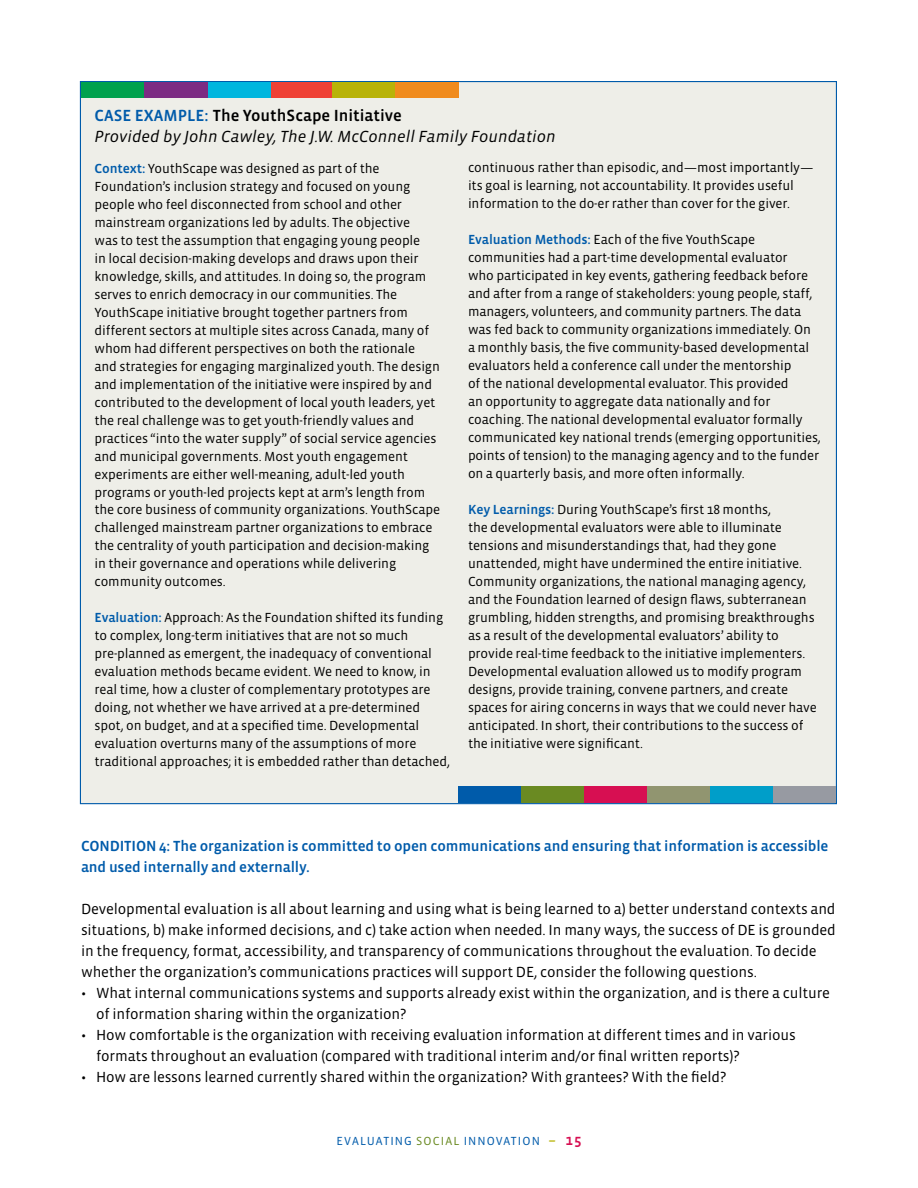
<style>
.page{position:relative;width:918px;height:1188px;background:#fff}
.page>*{position:absolute;margin:0;border:0;box-sizing:border-box;transform-origin:0 0}
.t1{font:italic 16.5px "Vista Sans";color:#000}
.t2{font:16.5px "Vista Sans Med";color:#000}
.t3{font:16.5px "Vista Sans Med";color:#005baa}
.t4{font:15px/21px "Vista Sans";letter-spacing:-.01em;color:#000}
.t5{font:15px/21px "Vista Sans Med";letter-spacing:-.01em;color:#005baa}
.t6{font:15px "Vista Sans Med";color:#d70f52}
.t7{font:13.5px/18px "Vista Sans";letter-spacing:-.01em;color:#000}
.t8{font:12px "Vista Sans";letter-spacing:.09em;color:#005baa}
.s1{color:#005baa}
.s2{font-family:"Vista Sans Med";color:#005baa}
.s3{color:#6a8a22}
.s4{font-family:"Vista Sans";font-size:12px;color:#005baa}
.s5{color:#b8b308}
</style>
<div class="page">
<div style="left:80px;top:81px;width:757px;height:723px;background:#eeeee8;border:1px solid #005baa"></div>
<div style="left:269px;top:82px;width:63px;height:16px;background:#ef4135"></div>
<div style="left:332px;top:82px;width:63px;height:16px;background:#b8b308"></div>
<div style="left:207px;top:82px;width:64px;height:16px;background:#00b6de"></div>
<div style="left:81px;top:82px;width:64px;height:16px;background:#00a14d"></div>
<div style="left:395px;top:82px;width:63px;height:16px;background:#f08b1d"></div>
<div style="left:144px;top:82px;width:63px;height:16px;background:#7c2b83"></div>
<div style="left:458px;top:787px;width:63px;height:16px;background:#005baa"></div>
<div style="left:584px;top:787px;width:63px;height:16px;background:#d70f52"></div>
<div style="left:521px;top:787px;width:63px;height:16px;background:#6a8a22"></div>
<div style="left:647px;top:787px;width:63px;height:16px;background:#919570"></div>
<div style="left:710px;top:787px;width:63px;height:16px;background:#009ec9"></div>
<div style="left:773px;top:787px;width:63px;height:16px;background:#979aa2"></div>
<p class="t3" style="left:94px;top:107px;width:20px">Case</p>
<p class="t3" style="left:135px;top:107px;width:30px">Example</p>
<p class="t2" style="left:205px;top:107px;width:199px"><span class="s1">:</span> The YouthScape Initiative</p>
<p class="t1" style="left:95px;top:128px;width:463px">Provided by John Cawley, The J.W. McConnell Family Foundation</p>
<p class="t7" style="left:94px;top:159px;width:347px"><span class="s2">Context:</span> YouthScape was designed as part of the Foundation’s inclusion strategy and focused on young people who feel disconnected from school and other mainstream organizations led by adults. The objective<br>was to test the assumption that engaging young people<br>in local decision-making develops and draws upon their knowledge, skills, and attitudes. I n doing so, the program serves to enrich democracy in our communities. The YouthScape initiative brought together partners from different sectors at multiple sites across Canada, many of whom had different perspectives on both the rationale and strategies for engaging marginalized youth. The design and implementation of the initiative were inspired by and contributed to the development of local youth leaders, yet the real challenge was to get youth-friendly values and practices “into the water supply” of social service agencies and municipal governments. Most youth engagement experiments are either well-meaning, adult-led youth programs or youth-led projects kept at arm’s length from the core business of community organizations. YouthScape challenged mainstream partner organizations to embrace the centrality of youth participation and decision-making in their governance and operations while delivering community outcomes.</p>
<p class="t7" style="left:95px;top:609px;width:357px"><span class="s2">Evaluation:</span> Approach: As the Foundation shifted its funding to complex, long-term initiatives that are not so much pre-planned as emergent, the inadequacy of conventional evaluation methods became evident. We need to know, in real time, how a cluster of complementary prototypes are doing, not whether we have arrived at a pre-determined spot, on budget, and at a specified time. Developmental evaluation overturns many of the assumptions of more traditional approaches; it is embedded rather than detached,</p>
<p class="t7" style="left:468px;top:159px;width:347px">continuous rather than episodic, and—most importantly— its goal is learning, not accountability. It provides useful information to the do-er rather than cover for the giver.</p>
<p class="t7" style="left:468px;top:231px;width:354px"><span class="s2">Evaluation Methods:</span> Each of the five YouthScape communities had a part-time developmental evaluator<br>who participated in key events, gathering feedback before and after from a range of stakeholders: young people, staff, managers, volunteers, and community partners. The data was fed back to community organizations immediately. On a monthly basis, the five community-based developmental evaluators held a conference call under the mentorship<br>of the national developmental evaluator. This provided<br>an opportunity to aggregate data nationally and for coaching. The national developmental evaluator formally communicated key national trends (emerging opportunities, points of tension) to the managing agency and to the funder on a quarterly basis, and more often informally.</p>
<p class="t7" style="left:468px;top:501px;width:350px"><span class="s2">Key Learnings:</span> During YouthScape’s first 18 months,<br>the developmental evaluators were able to illuminate tensions and misunderstandings that, had they gone unattended, might have undermined the entire initiative.<br>Community organizations, the national managing agency, and the Foundation learned of design flaws, subterranean grumbling, hidden strengths, and promising breakthroughs as a result of the developmental evaluators’ ability to provide real-time feedback to the initiative implementers.<br>Developmental evaluation allowed us to modify program designs, provide training, convene partners, and create spaces for airing concerns in ways that we could never have anticipated. I n short, their contributions to the success of the initiative were significant.</p>
<p class="t5" style="left:81px;top:835px;width:749px;text-indent:78px">4: The organization is committed to open communications and ensuring that information is accessible and used internally and externally.</p>
<p class="t4" style="left:81px;top:898px;width:756px">Developmental evaluation is all about learning and using what is being learned to a) better understand contexts and situations, b) make informed decisions, and c) take action when needed. I n many ways, the success of DE is grounded in the frequency, format, accessibility, and transparency of communications throughout the evaluation. To decide whether the organization’s communications practices will support DE, consider the following questions.</p>
<p class="t4" style="left:96px;top:982px;width:736px;text-indent:-15px">• What internal communications systems and supports already exist within the organization, and is there a culture of information sharing within the organization?</p>
<p class="t4" style="left:96px;top:1024px;width:701px;text-indent:-15px">• How comfortable is the organization with receiving evaluation information at different times and in various formats throughout an evaluation (compared with traditional interim and/or final written reports)?</p>
<p class="t4" style="left:81px;top:1066px;width:647px">• How are lessons learned currently shared within the organization? With grantees? With the field?</p>
<p class="t5" style="left:81px;top:835px;width:18px">Condition</p>
<p class="t8" style="left:336px;top:1135px;width:159px">EvaluatiNG <span class="s3">Social</span> I NNOVATIO</p>
<p class="t6" style="left:532px;top:1133px;width:51px"><span class="s4">N</span> <span class="s5">–</span> 15</p>
</div>
